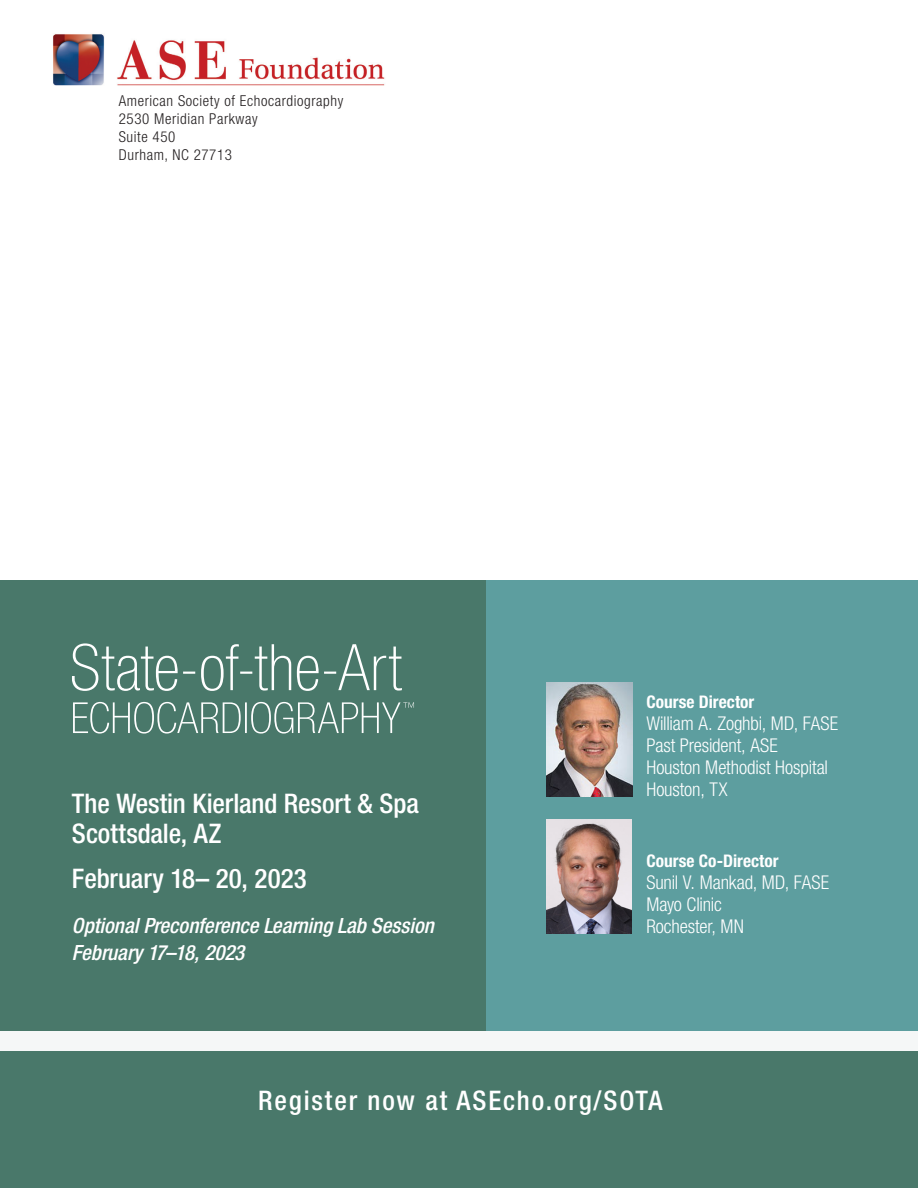
<style>
.page{position:relative;width:918px;height:1188px;background:#fff}
.page>*{position:absolute;margin:0;border:0;box-sizing:border-box;transform-origin:0 0}
.t1{font:500 condensed 27px/30px "Helvetica Neue LT Std";letter-spacing:.005em;color:#fff}
.t2{font:500 condensed 27px "Helvetica Neue LT Std";letter-spacing:.07em;color:#fff}
.t3{font:italic 500 condensed 21px/27px "Helvetica Neue LT Std";color:#fff}
.t4{font:300 condensed 19.05px "Helvetica Neue LT Std";letter-spacing:-.005em;color:#fff}
.t5{font:700 condensed 17.4px "Helvetica Neue LT Std";letter-spacing:.005em;color:#fff}
.t6{font:300 condensed 15px/18px "Helvetica Neue LT Std";letter-spacing:.04em;color:#231f20}
</style>
<div class="page">
<div style="left:0;top:580px;width:486px;height:456px;background:#49786a"></div>
<div style="left:486px;top:580px;width:432px;height:451px;background:#5d9e9f"></div>
<div style="left:0;top:1038px;width:918px;height:150px;background:#49786a"></div>
<div style="left:0;top:1031px;width:918px;height:20px;background:#f5f7f7"></div>
<img style="left:53px;top:34px;width:332px;height:52px">
<img style="left:547px;top:682px;width:85px;height:114px">
<svg style="left:72px;top:643px;width:330px;height:48px"></svg>
<svg style="left:73px;top:702px;width:341px;height:32px"></svg>
<img style="left:546px;top:820px;width:86px;height:113px">
<p class="t6" style="left:119px;top:92px;width:226px">American Society of Echocardiography<br>2530 Meridian Parkway</p>
<p class="t6" style="left:119px;top:128px;width:58px">Suite 450</p>
<p class="t6" style="left:119px;top:146px;width:115px">Durham, NC 27713</p>
<p class="t1" style="left:72px;top:788px;width:348px">The Westin Kierland Resort &amp; Spa<br>Scottsdale, AZ</p>
<p class="t1" style="left:72px;top:863px;width:236px">February 18– 20, 2023</p>
<p class="t3" style="left:72px;top:912px;width:363px">Optional Preconference Learning Lab Session<br>February 17–18, 2023</p>
<p class="t5" style="left:646px;top:691px;width:110px">Course Director</p>
<p class="t4" style="left:646px;top:712px;width:193px">William A. Zoghbi, MD, FASE</p>
<p class="t4" style="left:646px;top:734px;width:133px">Past President, ASE</p>
<p class="t4" style="left:646px;top:756px;width:183px">Houston Methodist Hospital</p>
<p class="t4" style="left:646px;top:778px;width:83px">Houston, TX</p>
<p class="t5" style="left:646px;top:850px;width:134px">Course Co-Director</p>
<p class="t4" style="left:646px;top:871px;width:184px">Sunil V. Mankad, MD, FASE</p>
<p class="t4" style="left:646px;top:893px;width:77px">Mayo Clinic</p>
<p class="t4" style="left:646px;top:915px;width:99px">Rochester, MN</p>
<p class="t2" style="left:258px;top:1084px;width:406px">Register now at ASEcho.org/SOTA</p>
</div>
